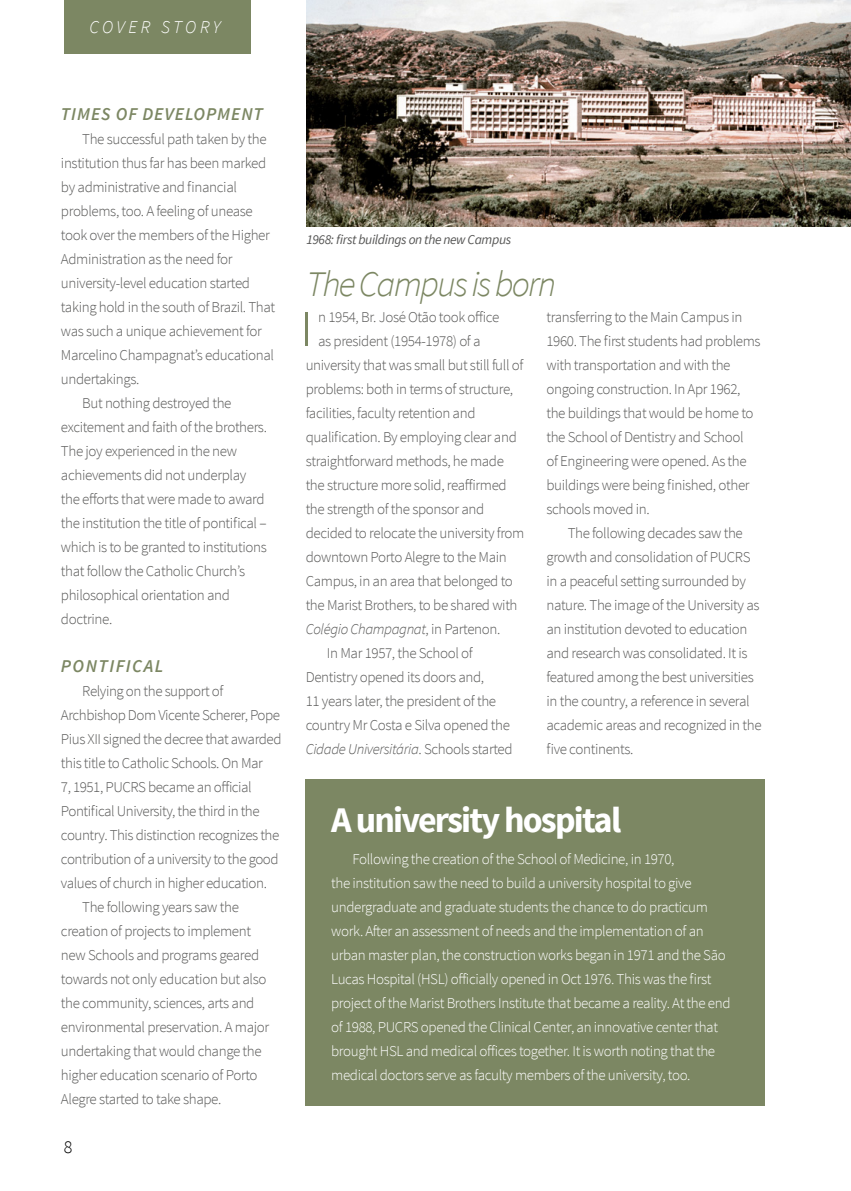
<style>
.page{position:relative;width:851px;height:1191px;background:#fff}
.page>*{position:absolute;margin:0;border:0;box-sizing:border-box;transform-origin:0 0}
.t1{font:300 51.45px "Source Sans Pro";color:#7c8763}
.t2{font:700 36px "Source Sans Pro";letter-spacing:-.05em;color:#fff}
.t3{font:italic 300 36px "Source Sans Pro";letter-spacing:-.05em;color:#7c8763}
.t4{font:italic 600 18px "Source Sans Pro";letter-spacing:.05em;color:#7c8763}
.t5{font:italic 600 18px "Source Sans Pro";letter-spacing:.08em;color:#7c8763}
.t6{font:italic 300 18px "Source Sans Pro";letter-spacing:.18em;color:#fff}
.t7{font:300 18px "Source Sans Pro";color:#000}
.t8{font:300 15px/24px "Source Sans Pro";letter-spacing:-.025em;color:#575756}
.t9{font:300 15px/24px "Source Sans Pro";letter-spacing:-.025em;color:#fff}
.t10{font:italic 300 15px "Source Sans Pro";letter-spacing:-.025em;color:#575756}
.t11{font:italic 13.5px "Source Sans Pro";letter-spacing:-.025em;color:#575756}
.s1{font-style:normal}
</style>
<div class="page">
<img style="left:306px;top:0;width:544px;height:226px">
<div style="left:305px;top:779px;width:460px;height:327px;background:#7c8763"></div>
<div style="left:64px;top:0;width:186px;height:53px;background:#7c8763"></div>
<p class="t6" style="left:89px;top:16px;width:133px">COVER STORY</p>
<p class="t4" style="left:61px;top:103px;width:203px">TIMES OF DEVELOPMENT</p>
<p class="t8" style="left:82px;top:127px;width:186px">The successful path taken by the</p>
<p class="t8" style="left:61px;top:151px;width:207px">institution thus far has been marked</p>
<p class="t8" style="left:61px;top:175px;width:177px">by administrative and financial</p>
<p class="t8" style="left:61px;top:199px;width:193px">problems, too. A feeling of unease</p>
<p class="t8" style="left:61px;top:223px;width:210px">took over the members of the Higher</p>
<p class="t8" style="left:61px;top:247px;width:173px">Administration as the need for</p>
<p class="t8" style="left:61px;top:271px;width:190px">university-level education started</p>
<p class="t8" style="left:61px;top:295px;width:216px">taking hold in the south of Brazil. That</p>
<p class="t8" style="left:61px;top:319px;width:202px">was such a unique achievement for</p>
<p class="t8" style="left:61px;top:343px;width:214px">Marcelino Champagnat’s educational</p>
<p class="t8" style="left:61px;top:367px;width:80px">undertakings.</p>
<p class="t8" style="left:82px;top:391px;width:151px">But nothing destroyed the</p>
<p class="t8" style="left:61px;top:415px;width:207px">excitement and faith of the brothers.</p>
<p class="t8" style="left:61px;top:439px;width:178px">The joy experienced in the new</p>
<p class="t8" style="left:61px;top:463px;width:187px">achievements did not underplay</p>
<p class="t8" style="left:61px;top:487px;width:205px">the efforts that were made to award</p>
<p class="t8" style="left:61px;top:511px;width:207px">the institution the title of pontifical –</p>
<p class="t8" style="left:61px;top:535px;width:207px">which is to be granted to institutions</p>
<p class="t8" style="left:61px;top:559px;width:186px">that follow the Catholic Church’s</p>
<p class="t8" style="left:61px;top:583px;width:170px">philosophical orientation and</p>
<p class="t8" style="left:61px;top:607px;width:53px">doctrine.</p>
<p class="t5" style="left:61px;top:655px;width:104px">PONTIFICAL</p>
<p class="t8" style="left:82px;top:679px;width:143px">Relying on the support of</p>
<p class="t8" style="left:61px;top:703px;width:221px">Archbishop Dom Vicente Scherer, Pope</p>
<p class="t8" style="left:61px;top:727px;width:222px">Pius XII signed the decree that awarded</p>
<p class="t8" style="left:61px;top:751px;width:203px">this title to Catholic Schools. On Mar</p>
<p class="t8" style="left:61px;top:775px;width:192px">7, 1951, PUCRS became an official</p>
<p class="t8" style="left:61px;top:799px;width:200px">Pontifical University, the third in the</p>
<p class="t8" style="left:61px;top:823px;width:220px">country. This distinction recognizes the</p>
<p class="t8" style="left:61px;top:847px;width:219px">contribution of a university to the good</p>
<p class="t8" style="left:61px;top:871px;width:207px">values of church in higher education.</p>
<p class="t8" style="left:82px;top:895px;width:158px">The following years saw the</p>
<p class="t8" style="left:61px;top:919px;width:192px">creation of projects to implement</p>
<p class="t8" style="left:61px;top:943px;width:200px">new Schools and programs geared</p>
<p class="t8" style="left:61px;top:967px;width:207px">towards not only education but also</p>
<p class="t8" style="left:61px;top:991px;width:195px">the community, sciences, arts and</p>
<p class="t8" style="left:61px;top:1015px;width:210px">environmental preservation. A major</p>
<p class="t8" style="left:61px;top:1039px;width:202px">undertaking that would change the</p>
<p class="t8" style="left:61px;top:1063px;width:198px">higher education scenario of Porto</p>
<p class="t8" style="left:61px;top:1087px;width:162px">Alegre started to take shape.</p>
<p class="t7" style="left:64px;top:1136px;width:10px">8</p>
<p class="t11" style="left:306px;top:232px;width:206px">1968: first buildings on the new Campus</p>
<h2 class="t3" style="left:306px;top:262px;width:251px">The Campus is born</h2>
<h1 class="t1" style="left:300px;top:297px;width:14px">I</h1>
<p class="t8" style="left:318px;top:305px;width:182px">n 1954, Br. José Otão took office</p>
<p class="t8" style="left:318px;top:329px;width:164px">as president (1954-1978) of a</p>
<p class="t8" style="left:305px;top:353px;width:219px">university that was small but still full of</p>
<p class="t8" style="left:305px;top:377px;width:209px">problems: both in terms of structure,</p>
<p class="t8" style="left:305px;top:401px;width:171px">facilities, faculty retention and</p>
<p class="t8" style="left:305px;top:425px;width:213px">qualification. By employing clear and</p>
<p class="t8" style="left:305px;top:449px;width:200px">straightforward methods, he made</p>
<p class="t8" style="left:305px;top:473px;width:202px">the structure more solid, reaffirmed</p>
<p class="t8" style="left:305px;top:497px;width:180px">the strength of the sponsor and</p>
<p class="t8" style="left:305px;top:521px;width:220px">decided to relocate the university from</p>
<p class="t8" style="left:305px;top:545px;width:203px">downtown Porto Alegre to the Main</p>
<p class="t8" style="left:305px;top:569px;width:209px">Campus, in an area that belonged to</p>
<p class="t8" style="left:305px;top:593px;width:213px">the Marist Brothers, to be shared with</p>
<p class="t10" style="left:305px;top:619px;width:196px">Colégio Champagnat<span class="s1">, in Partenon.</span></p>
<p class="t8" style="left:327px;top:641px;width:147px">In Mar 1957, the School of</p>
<p class="t8" style="left:305px;top:665px;width:180px">Dentistry opened its doors and,</p>
<p class="t8" style="left:305px;top:689px;width:192px">11 years later, the president of the</p>
<p class="t8" style="left:305px;top:713px;width:206px">country Mr Costa e Silva opened the</p>
<p class="t10" style="left:305px;top:739px;width:208px">Cidade Universitária<span class="s1">. Schools started</span></p>
<p class="t8" style="left:546px;top:305px;width:216px">transferring to the Main Campus in 1960. The first students had problems with transportation and with the ongoing construction. In Apr 1962, the buildings that would be home to the School of Dentistry and School<br>of Engineering were opened. As the buildings were being finished, other schools moved in.</p>
<p class="t8" style="left:546px;top:521px;width:217px;text-indent:21px">The following decades saw the growth and consolidation of PUCRS in a peaceful setting surrounded by nature. The image of the University as an institution devoted to education and research was consolidated. It is featured among the best universities in the country, a reference in several academic areas and recognized in the five continents.</p>
<h2 class="t2" style="left:331px;top:796px;width:291px">A university hospital</h2>
<p class="t9" style="left:331px;top:847px;width:401px;text-indent:21px">Following the creation of the School of Medicine, in 1970,<br>the institution saw the need to build a university hospital to give undergraduate and graduate students the chance to do practicum work. After an assessment of needs and the implementation of an urban master plan, the construction works began in 1971 and the São Lucas Hospital (HSL) officially opened in Oct 1976. This was the first project of the Marist Brothers Institute that became a reality. At the end of 1988, PUCRS opened the Clinical Center, an innovative center that brought HSL and medical offices together. It is worth noting that the medical doctors serve as faculty members of the university, too.</p>
</div>
